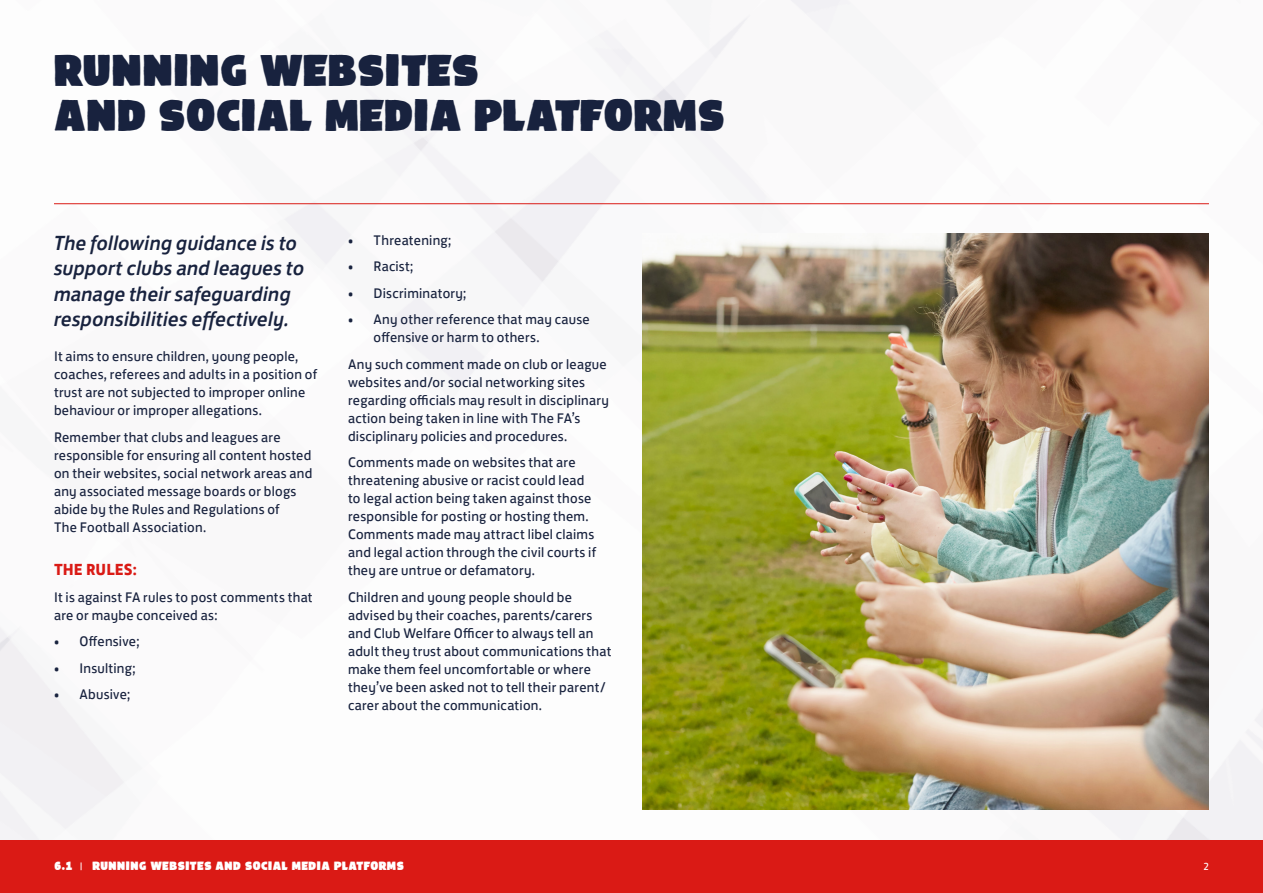
<style>
.page{position:relative;width:1263px;height:893px;background:#fff}
.page>*{position:absolute;margin:0;border:0;box-sizing:border-box;transform-origin:0 0}
.t1{font:39px/45px "FA Brush";color:#18223e}
.t2{font:italic 500 21px/25.5px "FS Jack";color:#18223e}
.t3{font:700 16.5px "FS Jack";color:#da1a15}
.t4{font:14.25px/18px "FS Jack";letter-spacing:.02em;color:#18223e}
.t5{font:10.5px "FA Brush";letter-spacing:.03em;color:#fff}
.t6{font:10.5px "FS Jack";color:#fff}
.s1{font-family:"FS Jack"}
</style>
<div class="page">
<img style="left:0;top:0;width:1263px;height:840px">
<hr style="left:54px;top:203px;width:1155px;height:1px;background:#da1a15">
<img style="left:642px;top:234px;width:567px;height:575px">
<div style="left:0;top:840px;width:1263px;height:53px;background:#da1a15"></div>
<h1 class="t1" style="left:54px;top:51px;width:673px">RUNNING WEBSITES<br>AND SOCIAL MEDIA PLATFORMS</h1>
<h2 class="t2" style="left:54px;top:228px;width:252px">The following guidance is to support clubs and leagues to manage their safeguarding responsibilities effectively.</h2>
<p class="t4" style="left:54px;top:346px;width:265px">It aims to ensure children, young people, coaches, referees and adults in a position of trust are not subjected to improper online behaviour or improper allegations.</p>
<p class="t4" style="left:54px;top:427px;width:260px">Remember that clubs and leagues are responsible for ensuring all content hosted on their websites, social network areas and any associated message boards or blogs abide by the Rules and Regulations of<br>The Football Association.</p>
<p class="t3" style="left:54px;top:556px;width:84px">THE RULES:</p>
<p class="t4" style="left:54px;top:587px;width:260px">It is against FA rules to post comments that are or maybe conceived as:</p>
<p class="t4" style="left:54px;top:631px;width:87px">• Offensive;</p>
<p class="t4" style="left:54px;top:658px;width:83px">• Insulting;</p>
<p class="t4" style="left:54px;top:684px;width:78px">• Abusive;</p>
<p class="t4" style="left:348px;top:230px;width:105px">• Threatening;</p>
<p class="t4" style="left:348px;top:256px;width:67px">• Racist;</p>
<p class="t4" style="left:348px;top:283px;width:120px">• Discriminatory;</p>
<p class="t4" style="left:374px;top:309px;width:218px;text-indent:-26px">• Any other reference that may cause offensive or harm to others.</p>
<p class="t4" style="left:348px;top:354px;width:262px">Any such comment made on club or league websites and/or social networking sites regarding officials may result in disciplinary action being taken in line with The FA’s disciplinary policies and procedures.</p>
<p class="t4" style="left:348px;top:452px;width:250px">Comments made on websites that are threatening abusive or racist could lead to legal action being taken against those responsible for posting or hosting them.<br>Comments made may attract libel claims and legal action through the civil courts if they are untrue or defamatory.</p>
<p class="t4" style="left:348px;top:587px;width:265px">Children and young people should be advised by their coaches, parents/carers and Club Welfare Officer to always tell an adult they trust about communications that make them feel uncomfortable or where they’ve been asked not to tell their parent/ carer about the communication.</p>
<p class="t5" style="left:54px;top:862px;width:352px">6.1 <span class="s1">|</span> RUNNING WEBSITES AND SOCIAL MEDIA PLATFORMS</p>
<p class="t6" style="left:1203px;top:858px;width:7px">2</p>
</div>
